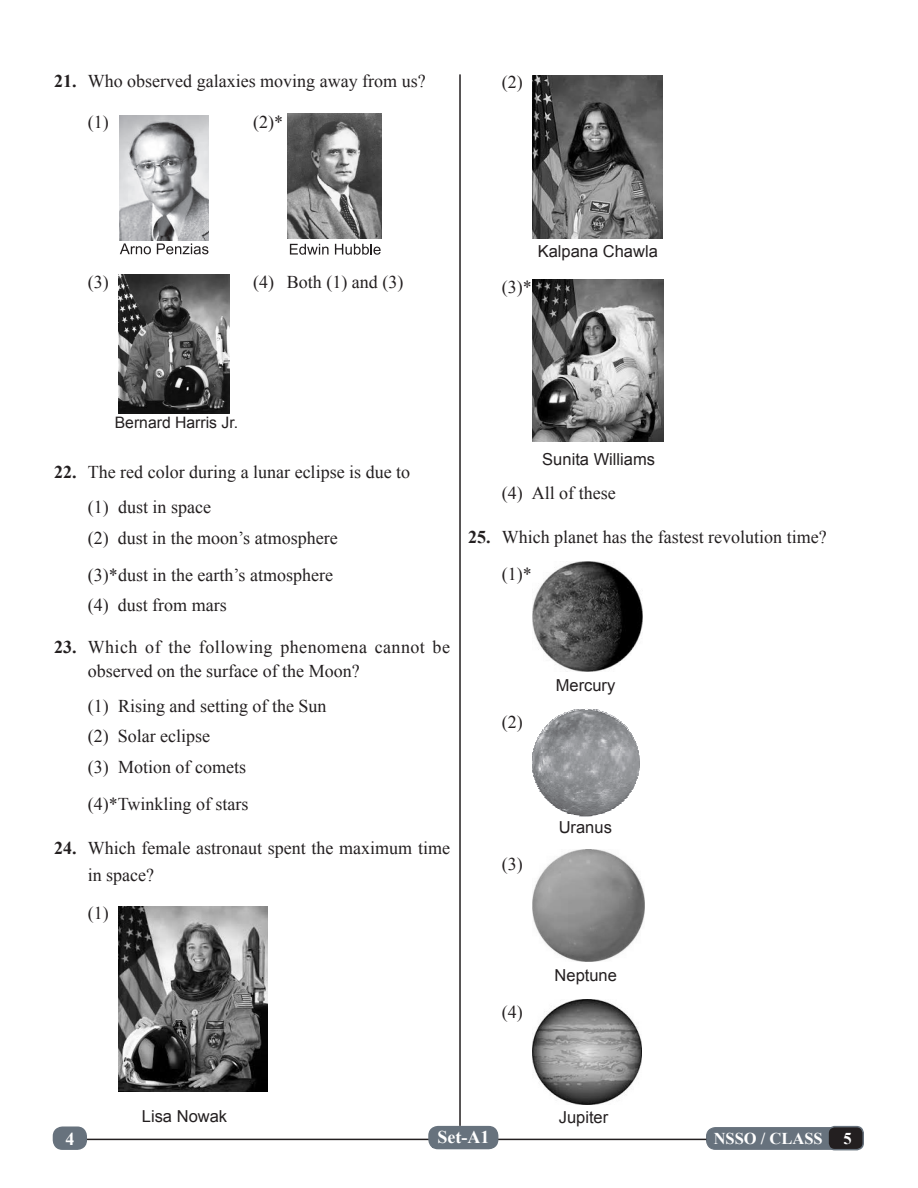
<style>
.page{position:relative;width:918px;height:1188px;background:#fff}
.page>*{position:absolute;margin:0;border:0;box-sizing:border-box;transform-origin:0 0}
.Question__a_-_d{font:18px "Times New Roman";color:#231f20}
.Question{font:18px/27px "Times New Roman";color:#231f20}
.Question-2{font:18px/24px "Times New Roman";letter-spacing:.025em;color:#231f20}
.t1{font:700 18px "Times New Roman";color:#fff}
.Question-3{font:16.5px "Arial";color:#231f20}
.Question__a_-_d-2{font:16.5px "Arial";color:#231f20}
.t2{font:700 16.5px "Times New Roman";color:#fff}
.Question__a_-_d-3{font:15.75px "Arial";color:#231f20}
.s1{font-weight:700}
</style>
<div class="page">
<div style="left:707px;top:1128px;width:132px;height:21px;background:#67727d;border-radius:9px"></div>
<div style="left:706px;top:1127px;width:133px;height:23px;border:1px solid #67727d;border-radius:9px"></div>
<div style="left:828px;top:1127px;width:35px;height:23px;background:#231f20;border-radius:7px"></div>
<div style="left:827px;top:1126px;width:37px;height:24px;border:2px solid #67727d;border-radius:7px"></div>
<hr style="left:459px;top:74px;width:2px;height:1052px;background:#231f20">
<hr style="left:87px;top:1139px;width:619px;height:1px;background:#231f20">
<div style="left:53px;top:1127px;width:33px;height:22px;background:#67727d;border-radius:9px"></div>
<div style="left:53px;top:1126px;width:34px;height:24px;border:2px solid #67727d;border-radius:9px"></div>
<div style="left:429px;top:1127px;width:69px;height:22px;background:#67727d;border-radius:9px"></div>
<div style="left:428px;top:1126px;width:70px;height:23px;border:2px solid #67727d;border-radius:9px"></div>
<div style="left:433px;top:1131px;width:61px;height:17px;background:#67727d"></div>
<img style="left:120px;top:115px;width:89px;height:125px">
<svg style="left:120px;top:243px;width:31px;height:11px"></svg>
<svg style="left:157px;top:243px;width:51px;height:11px"></svg>
<img style="left:288px;top:114px;width:94px;height:125px">
<svg style="left:290px;top:244px;width:39px;height:11px"></svg>
<svg style="left:335px;top:244px;width:46px;height:11px"></svg>
<img style="left:118px;top:274px;width:111px;height:139px">
<img style="left:119px;top:906px;width:148px;height:186px">
<img style="left:532px;top:76px;width:131px;height:162px">
<img style="left:533px;top:279px;width:130px;height:163px">
<img style="left:532px;top:562px;width:110px;height:110px">
<svg style="left:572px;top:814px;width:28px;height:2px"></svg>
<img style="left:568px;top:813px;width:35px;height:1px">
<img style="left:565px;top:812px;width:41px;height:1px">
<img style="left:556px;top:807px;width:59px;height:5px">
<img style="left:532px;top:750px;width:107px;height:57px">
<img style="left:534px;top:745px;width:104px;height:5px">
<img style="left:535px;top:741px;width:101px;height:4px">
<img style="left:537px;top:738px;width:98px;height:3px">
<img style="left:538px;top:736px;width:95px;height:3px">
<img style="left:540px;top:733px;width:92px;height:3px">
<img style="left:541px;top:731px;width:89px;height:3px">
<img style="left:543px;top:728px;width:86px;height:3px">
<img style="left:544px;top:728px;width:83px;height:1px">
<img style="left:546px;top:726px;width:80px;height:2px">
<img style="left:547px;top:723px;width:77px;height:3px">
<img style="left:549px;top:722px;width:73px;height:2px">
<img style="left:551px;top:721px;width:70px;height:2px">
<img style="left:552px;top:719px;width:67px;height:2px">
<img style="left:554px;top:718px;width:63px;height:2px">
<img style="left:556px;top:717px;width:59px;height:2px">
<img style="left:560px;top:715px;width:52px;height:2px">
<img style="left:561px;top:714px;width:49px;height:1px">
<img style="left:565px;top:713px;width:41px;height:1px">
<img style="left:567px;top:712px;width:38px;height:1px">
<svg style="left:571px;top:709px;width:29px;height:3px"></svg>
<img style="left:533px;top:850px;width:111px;height:112px">
<img style="left:533px;top:1000px;width:109px;height:104px">
<p class="Question" style="left:54px;top:67px;width:373px"><span class="s1">21.</span> Who observed galaxies moving away from us?</p>
<p class="Question__a_-_d" style="left:88px;top:110px;width:22px">(1)</p>
<p class="Question__a_-_d" style="left:253px;top:110px;width:31px">(2)*</p>
<p class="Question__a_-_d" style="left:88px;top:270px;width:22px">(3)</p>
<p class="Question__a_-_d" style="left:253px;top:270px;width:152px">(4) Both (1) and (3)</p>
<p class="Question__a_-_d" style="left:502px;top:70px;width:22px">(2)</p>
<p class="Question__a_-_d" style="left:502px;top:275px;width:31px">(3)*</p>
<p class="Question-3" style="left:538px;top:240px;width:122px">Kalpana Chawla</p>
<p class="Question__a_-_d-3" style="left:115px;top:413px;width:125px">Bernard Harris Jr.</p>
<p class="Question" style="left:54px;top:458px;width:358px"><span class="s1">22.</span> The red color during a lunar eclipse is due to</p>
<p class="Question__a_-_d" style="left:88px;top:495px;width:125px">(1) dust in space</p>
<p class="Question__a_-_d" style="left:88px;top:526px;width:251px">(2) dust in the moon’s atmosphere</p>
<p class="Question__a_-_d" style="left:88px;top:562px;width:247px">(3)*dust in the earth’s atmosphere</p>
<p class="Question__a_-_d" style="left:88px;top:593px;width:140px">(4) dust from mars</p>
<p class="Question-2" style="left:88px;top:635px;width:364px;text-indent:-34px"><span class="s1">23.</span> Which of the following phenomena cannot be observed on the surface of the Moon?</p>
<p class="Question__a_-_d" style="left:88px;top:694px;width:240px">(1) Rising and setting of the Sun</p>
<p class="Question__a_-_d" style="left:88px;top:724px;width:124px">(2) Solar eclipse</p>
<p class="Question__a_-_d" style="left:88px;top:755px;width:160px">(3) Motion of comets</p>
<p class="Question__a_-_d" style="left:88px;top:792px;width:162px">(4)*Twinkling of stars</p>
<p class="Question" style="left:88px;top:835px;width:364px;text-indent:-34px"><span class="s1">24.</span> Which female astronaut spent the maximum time in space?</p>
<p class="Question__a_-_d" style="left:88px;top:901px;width:22px">(1)</p>
<p class="Question-3" style="left:542px;top:449px;width:114px">Sunita Williams</p>
<p class="Question__a_-_d" style="left:502px;top:481px;width:115px">(4) All of these</p>
<p class="Question" style="left:468px;top:523px;width:360px"><span class="s1">25.</span> Which planet has the fastest revolution time?</p>
<p class="Question__a_-_d" style="left:502px;top:561px;width:31px">(1)*</p>
<p class="Question__a_-_d" style="left:502px;top:710px;width:22px">(2)</p>
<p class="Question__a_-_d-2" style="left:556px;top:675px;width:61px">Mercury</p>
<p class="Question__a_-_d" style="left:502px;top:852px;width:22px">(3)</p>
<p class="Question__a_-_d-2" style="left:559px;top:816px;width:55px">Uranus</p>
<p class="Question__a_-_d" style="left:502px;top:999px;width:22px">(4)</p>
<p class="Question__a_-_d-2" style="left:555px;top:964px;width:64px">Neptune</p>
<p class="Question-3" style="left:142px;top:1105px;width:87px">Lisa Nowak</p>
<p class="Question__a_-_d-2" style="left:559px;top:1106px;width:51px">Jupiter</p>
<p class="t1" style="left:66px;top:1127px;width:10px">4</p>
<p class="t1" style="left:437px;top:1125px;width:53px">Set-A1</p>
<p class="t2" style="left:714px;top:1127px;width:111px">NSSO / CLASS</p>
<p class="t2" style="left:844px;top:1127px;width:10px">5</p>
</div>
